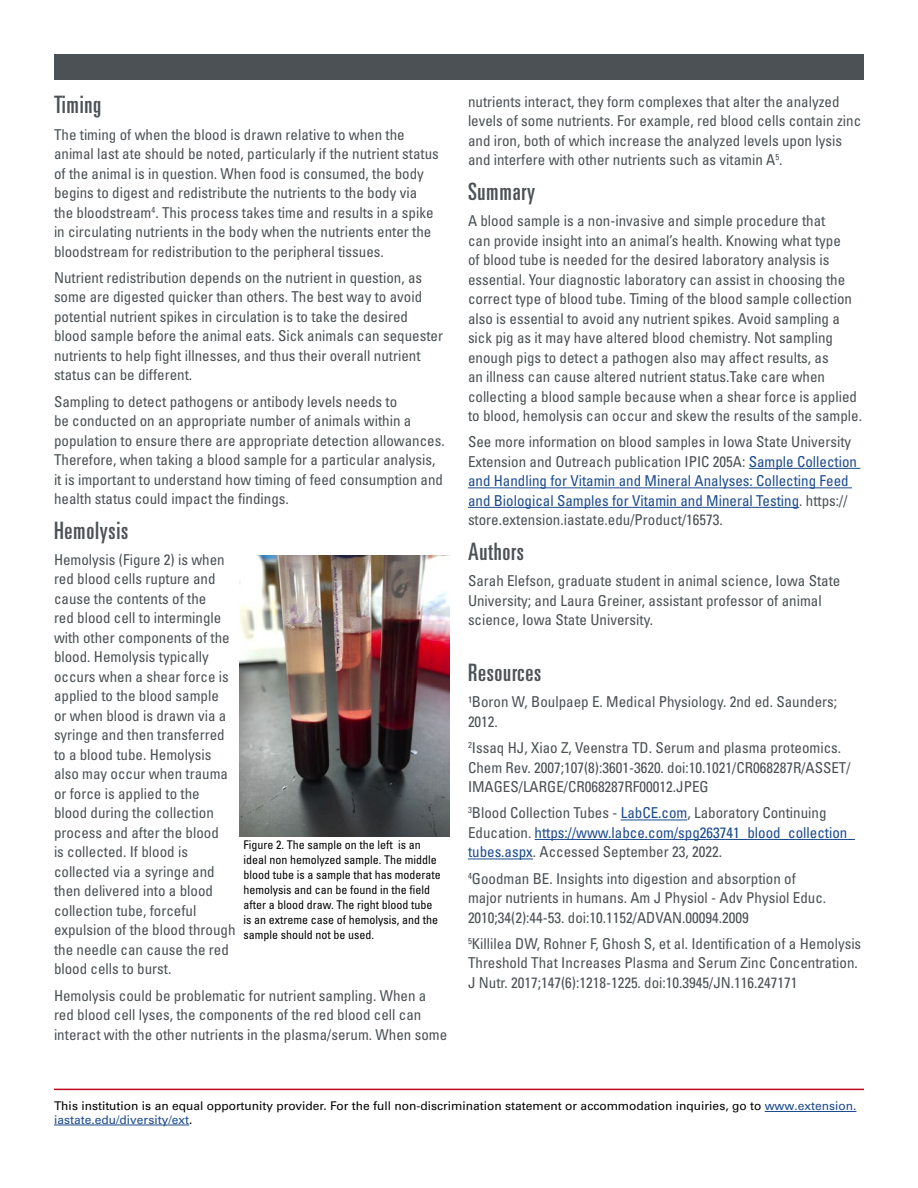
<style>
.page{position:relative;width:918px;height:1188px;background:#fff}
.page>*{position:absolute;margin:0;border:0;box-sizing:border-box;transform-origin:0 0}
.Section_Header{font:ultra-condensed 24px "Univers LT Std";letter-spacing:.03em;color:#4b5154}
.body{font:condensed 15px/19.5px "Univers LT Std";color:#4b5154}
.body-2{font:condensed 12px/15px "Univers LT Std";color:#020202}
.t1{font:12px/13.5px "Univers LT Std";color:#020202}
.s1{color:#1c4b8e}
</style>
<div class="page">
<hr style="left:749px;top:468px;width:111px;height:1px;background:#1c4b8e">
<hr style="left:468px;top:487px;width:384px;height:1px;background:#1c4b8e">
<hr style="left:468px;top:507px;width:331px;height:1px;background:#1c4b8e">
<hr style="left:621px;top:820px;width:66px;height:1px;background:#1c4b8e">
<hr style="left:535px;top:839px;width:320px;height:1px;background:#1c4b8e">
<hr style="left:468px;top:859px;width:65px;height:1px;background:#1c4b8e">
<hr style="left:765px;top:1111px;width:91px;height:1px;background:#1c4b8e">
<hr style="left:54px;top:1125px;width:135px;height:1px;background:#1c4b8e">
<hr style="left:54px;top:1089px;width:810px;height:1px;background:#c0081f">
<div style="left:54px;top:54px;width:810px;height:25px;background:#4b5154"></div>
<img style="left:239px;top:556px;width:211px;height:281px">
<h3 class="Section_Header" style="left:54px;top:91px;width:49px">Timing</h3>
<p class="body" style="left:54px;top:124px;width:386px">The timing of when the blood is drawn relative to when the animal last ate should be noted, particularly if the nutrient status of the animal is in question. When food is consumed, the body begins to digest and redistribute the nutrients to the body via the bloodstream<sup>4</sup>. This process takes time and results in a spike in circulating nutrients in the body when the nutrients enter the bloodstream for redistribution to the peripheral tissues.</p>
<p class="body" style="left:54px;top:268px;width:391px">Nutrient redistribution depends on the nutrient in question, as some are digested quicker than others. The best way to avoid potential nutrient spikes in circulation is to take the desired blood sample before the animal eats. Sick animals can sequester nutrients to help fight illnesses, and thus their overall nutrient status can be different.</p>
<p class="body" style="left:54px;top:391px;width:392px">Sampling to detect pathogens or antibody levels needs to<br>be conducted on an appropriate number of animals within a population to ensure there are appropriate detection allowances.<br>Therefore, when taking a blood sample for a particular analysis, it is important to understand how timing of feed consumption and health status could impact the findings.</p>
<h3 class="Section_Header" style="left:54px;top:516px;width:76px">Hemolysis</h3>
<p class="body" style="left:54px;top:550px;width:183px">Hemolysis (Figure 2) is when red blood cells rupture and cause the contents of the<br>red blood cell to intermingle with other components of the blood. Hemolysis typically occurs when a shear force is applied to the blood sample<br>or when blood is drawn via a syringe and then transferred to a blood tube. Hemolysis also may occur when trauma or force is applied to the blood during the collection process and after the blood<br>is collected. If blood is collected via a syringe and then delivered into a blood collection tube, forceful expulsion of the blood through the needle can cause the red blood cells to burst.</p>
<p class="body" style="left:54px;top:985px;width:395px">Hemolysis could be problematic for nutrient sampling. When a red blood cell lyses, the components of the red blood cell can interact with the other nutrients in the plasma/serum. When some</p>
<p class="body-2" style="left:244px;top:837px;width:199px">Figure 2. The sample on the left is an ideal non hemolyzed sample. The middle blood tube is a sample that has moderate hemolysis and can be found in the field after a blood draw. The right blood tube is an extreme case of hemolysis, and the sample should not be used.</p>
<p class="body" style="left:468px;top:92px;width:395px">nutrients interact, they form complexes that alter the analyzed levels of some nutrients. For example, red blood cells contain zinc and iron, both of which increase the analyzed levels upon lysis and interfere with other nutrients such as vitamin A<sup>5</sup>.</p>
<h3 class="Section_Header" style="left:468px;top:178px;width:69px">Summary</h3>
<p class="body" style="left:468px;top:211px;width:396px">A blood sample is a non-invasive and simple procedure that<br>can provide insight into an animal’s health. Knowing what type<br>of blood tube is needed for the desired laboratory analysis is essential. Your diagnostic laboratory can assist in choosing the correct type of blood tube. Timing of the blood sample collection also is essential to avoid any nutrient spikes. Avoid sampling a sick pig as it may have altered blood chemistry. Not sampling enough pigs to detect a pathogen also may affect results, as<br>an illness can cause altered nutrient status.Take care when collecting a blood sample because when a shear force is applied to blood, hemolysis can occur and skew the results of the sample.</p>
<p class="body" style="left:468px;top:432px;width:391px">See more information on blood samples in Iowa State University Extension and Outreach publication IPIC 205A: <span class="s1">Sample Collection and Handling for Vitamin and Mineral Analyses: Collecting Feed and Biological Samples for Vitamin and Mineral Testing</span>. https:// store.extension.iastate.edu/Product/16573.</p>
<h3 class="Section_Header" style="left:468px;top:538px;width:57px">Authors</h3>
<p class="body" style="left:468px;top:571px;width:374px">Sarah Elefson, graduate student in animal science, Iowa State<br>University; and Laura Greiner, assistant professor of animal science, Iowa State University.</p>
<h3 class="Section_Header" style="left:468px;top:659px;width:75px">Resources</h3>
<p class="body" style="left:468px;top:692px;width:371px">¹Boron W, Boulpaep E. Medical Physiology. 2nd ed. Saunders;<br>2012.</p>
<p class="body" style="left:468px;top:738px;width:384px"><sup>2</sup>Issaq HJ, Xiao Z, Veenstra TD. Serum and plasma proteomics.<br>Chem Rev. 2007;107(8):3601-3620. doi:10.1021/CR068287R/ASSET/<br>IMAGES/LARGE/CR068287RF00012.JPEG</p>
<p class="body" style="left:468px;top:803px;width:388px"><sup>3</sup>Blood Collection Tubes - <span class="s1">LabCE.com</span>, Laboratory Continuing<br>Education. <span class="s1">https://www.labce.com/spg263741_blood_collection_ tubes.aspx</span>. Accessed September 23, 2022.</p>
<p class="body" style="left:468px;top:868px;width:360px"><sup>4</sup>Goodman BE. Insights into digestion and absorption of major nutrients in humans. Am J Physiol - Adv Physiol Educ.<br>2010;34(2):44-53. doi:10.1152/ADVAN.00094.2009</p>
<p class="body" style="left:468px;top:934px;width:395px"><sup>5</sup>Killilea DW, Rohner F, Ghosh S, et al. Identification of a Hemolysis<br>Threshold That Increases Plasma and Serum Zinc Concentration.<br>J Nutr. 2017;147(6):1218-1225. doi:10.3945/JN.116.247171</p>
<p class="t1" style="left:54px;top:1099px;width:804px">This institution is an equal opportunity provider. For the full non-discrimination statement or accommodation inquiries, go to <span class="s1">www.extension. iastate.edu/diversity/ext</span>.</p>
</div>
